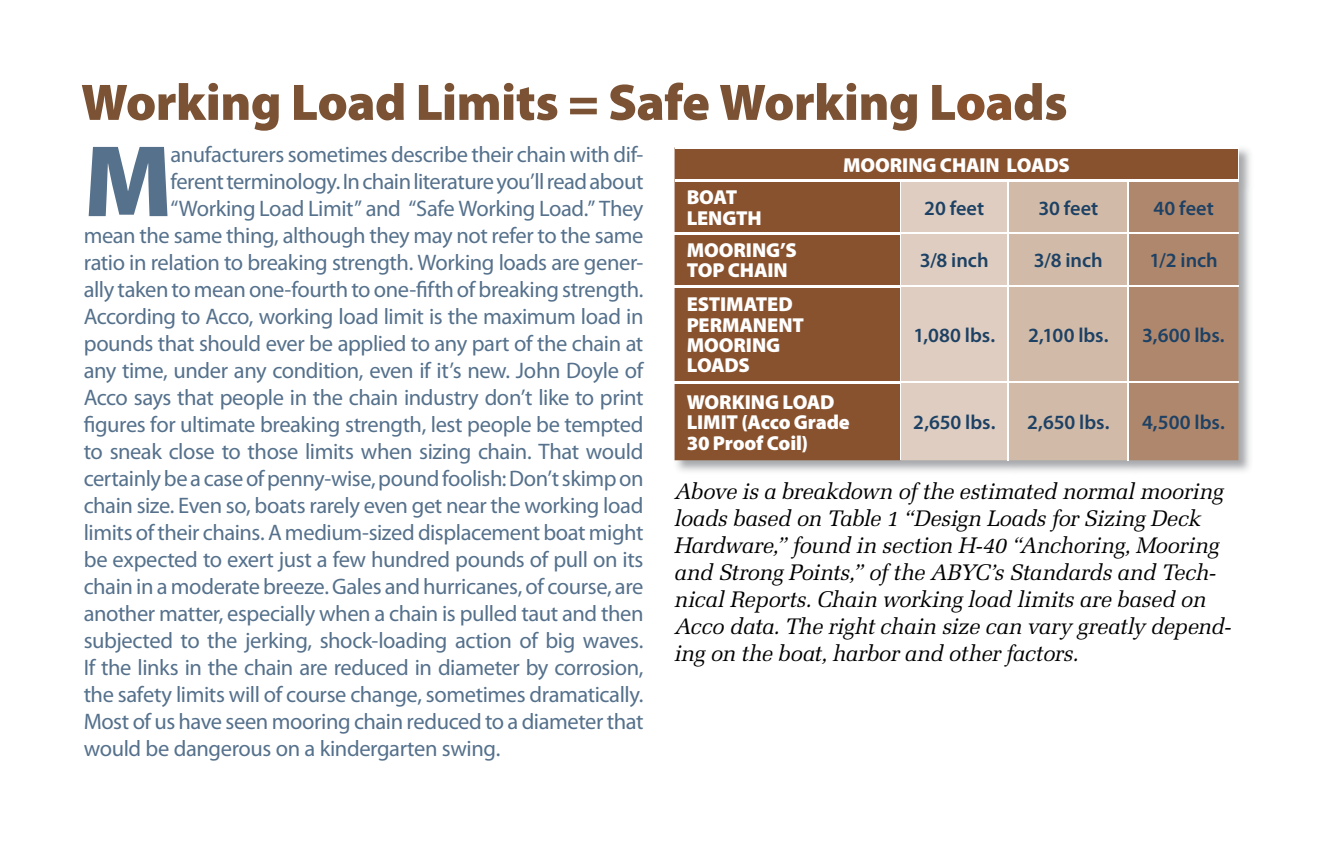
<style>
.page{position:relative;width:1337px;height:851px;background:#fff}
.page>*{position:absolute;margin:0;border:0;box-sizing:border-box;transform-origin:0 0}
.t1{font:900 102.6px "Myriad Pro";color:#55718c}
.t2{font:900 51.75px "Myriad Pro";letter-spacing:-.015em;color:#7b5234}
.t3{font:22.5px "Myriad Pro";letter-spacing:-.02em;color:#55718c}
.t4{font:italic 22.5px/27px "Melior LT Std";letter-spacing:-.02em;color:#000}
.t5{font:900 20.25px/20.2px "Myriad Pro";letter-spacing:-.01em;color:#fff}
.t6{font:600 20.25px "Myriad Pro";letter-spacing:-.005em;color:#1d4164}
.s1{color:#89522e}
</style>
<div class="page">
<img style="left:674px;top:148px;width:577px;height:324px">
<div style="left:674px;top:148px;width:564px;height:312px;background:#89522e"></div>
<svg style="left:901px;top:182px;width:337px;height:278px;background:#cab09d"></svg>
<hr style="left:1238px;top:148px;width:1px;height:31px;background:#fff">
<hr style="left:900px;top:182px;width:1px;height:51px;background:#fff">
<hr style="left:900px;top:382px;width:1px;height:78px;background:#fff">
<hr style="left:674px;top:232px;width:226px;height:2px;background:#fff">
<hr style="left:900px;top:233px;width:1px;height:53px;background:#fff">
<hr style="left:674px;top:179px;width:226px;height:3px;background:#fff">
<hr style="left:900px;top:179px;width:108px;height:3px;background:#fff">
<hr style="left:1008px;top:179px;width:120px;height:3px;background:#fff">
<hr style="left:1128px;top:179px;width:110px;height:3px;background:#fff">
<hr style="left:1007px;top:182px;width:1px;height:51px;background:#fff">
<hr style="left:1127px;top:182px;width:2px;height:51px;background:#fff">
<hr style="left:900px;top:233px;width:108px;height:1px;background:#fff">
<hr style="left:1008px;top:233px;width:120px;height:1px;background:#fff">
<hr style="left:1007px;top:234px;width:1px;height:51px;background:#fff">
<hr style="left:1128px;top:233px;width:110px;height:1px;background:#fff">
<hr style="left:1127px;top:234px;width:2px;height:51px;background:#fff">
<hr style="left:900px;top:285px;width:108px;height:1px;background:#fff">
<hr style="left:1008px;top:285px;width:120px;height:1px;background:#fff">
<hr style="left:1007px;top:286px;width:1px;height:96px;background:#fff">
<hr style="left:1128px;top:285px;width:110px;height:1px;background:#fff">
<hr style="left:1127px;top:286px;width:2px;height:96px;background:#fff">
<hr style="left:900px;top:382px;width:108px;height:1px;background:#fff">
<hr style="left:1008px;top:382px;width:120px;height:1px;background:#fff">
<hr style="left:1007px;top:383px;width:1px;height:77px;background:#fff">
<hr style="left:1128px;top:382px;width:110px;height:1px;background:#fff">
<hr style="left:1127px;top:383px;width:2px;height:77px;background:#fff">
<hr style="left:674px;top:285px;width:226px;height:2px;background:#fff">
<hr style="left:900px;top:286px;width:1px;height:96px;background:#fff">
<hr style="left:674px;top:381px;width:226px;height:2px;background:#fff">
<h2 class="t2" style="left:81px;top:73px;width:988px">Working Load Limits = Safe Working L<span class="s1">oa</span>ds</h2>
<h1 class="t1" style="left:84px;top:123px;width:90px">M</h1>
<p class="t3" style="left:170px;top:142px;width:474px">anufacturers sometimes describe their chain with dif-</p>
<p class="t3" style="left:170px;top:169px;width:474px">ferent terminology. In chain literature you’ll read about</p>
<p class="t3" style="left:170px;top:196px;width:474px">“Working Load Limit” and “Safe Working Load.” They</p>
<p class="t3" style="left:84px;top:223px;width:561px">mean the same thing, although they may not refer to the same</p>
<p class="t3" style="left:84px;top:250px;width:561px">ratio in relation to breaking strength. Working loads are gener-</p>
<p class="t3" style="left:84px;top:277px;width:561px">ally taken to mean one-fourth to one-fifth of breaking strength.</p>
<p class="t3" style="left:84px;top:304px;width:561px">According to Acco, working load limit is the maximum load in</p>
<p class="t3" style="left:84px;top:331px;width:561px">pounds that should ever be applied to any part of the chain at</p>
<p class="t3" style="left:84px;top:358px;width:561px">any time, under any condition, even if it’s new. John Doyle of</p>
<p class="t3" style="left:84px;top:385px;width:561px">Acco says that people in the chain industry don’t like to print</p>
<p class="t3" style="left:84px;top:412px;width:561px">figures for ultimate breaking strength, lest people be tempted</p>
<p class="t3" style="left:84px;top:439px;width:561px">to sneak close to those limits when sizing chain. That would</p>
<p class="t3" style="left:84px;top:466px;width:561px">certainly be a case of penny-wise, pound foolish: Don’t skimp on</p>
<p class="t3" style="left:84px;top:493px;width:561px">chain size. Even so, boats rarely even get near the working load</p>
<p class="t3" style="left:84px;top:520px;width:561px">limits of their chains. A medium-sized displacement boat might</p>
<p class="t3" style="left:84px;top:547px;width:561px">be expected to exert just a few hundred pounds of pull on its</p>
<p class="t3" style="left:84px;top:574px;width:561px">chain in a moderate breeze. Gales and hurricanes, of course, are</p>
<p class="t3" style="left:84px;top:601px;width:561px">another matter, especially when a chain is pulled taut and then</p>
<p class="t3" style="left:84px;top:628px;width:561px">subjected to the jerking, shock-loading action of big waves.</p>
<p class="t3" style="left:84px;top:655px;width:561px">If the links in the chain are reduced in diameter by corrosion,</p>
<p class="t3" style="left:84px;top:682px;width:561px">the safety limits will of course change, sometimes dramatically.</p>
<p class="t3" style="left:84px;top:709px;width:561px">Most of us have seen mooring chain reduced to a diameter that</p>
<p class="t3" style="left:84px;top:736px;width:418px">would be dangerous on a kindergarten swing.</p>
<p class="t5" style="left:843px;top:155px;width:228px">MOORING CHAIN LOADS</p>
<p class="t5" style="left:686px;top:188px;width:76px">BOAT<br>LENGTH</p>
<p class="t6" style="left:924px;top:197px;width:61px">20 feet</p>
<p class="t6" style="left:1038px;top:197px;width:61px">30 feet</p>
<p class="t6" style="left:1153px;top:197px;width:62px">40 feet</p>
<p class="t5" style="left:686px;top:240px;width:112px">MOORING’S<br>TOP CHAIN</p>
<p class="t6" style="left:919px;top:249px;width:70px">3/8 inch</p>
<p class="t6" style="left:1034px;top:249px;width:70px">3/8 inch</p>
<p class="t6" style="left:1149px;top:249px;width:70px">1/2 inch</p>
<p class="t5" style="left:686px;top:294px;width:119px">ESTIMATED<br>PERMANENT<br>MOORING<br>LOADS</p>
<p class="t6" style="left:913px;top:324px;width:83px">1,080 lbs.</p>
<p class="t6" style="left:1028px;top:324px;width:82px">2,100 lbs.</p>
<p class="t6" style="left:1142px;top:324px;width:84px">3,600 lbs.</p>
<p class="t5" style="left:686px;top:392px;width:165px">WORKING LOAD<br>LIMIT (Acco Grade<br>30 Proof Coil)</p>
<p class="t6" style="left:913px;top:411px;width:84px">2,650 lbs.</p>
<p class="t6" style="left:1027px;top:411px;width:84px">2,650 lbs.</p>
<p class="t6" style="left:1142px;top:411px;width:84px">4,500 lbs.</p>
<p class="t4" style="left:674px;top:477px;width:558px">Above is a breakdown of the estimated normal mooring loads based on Table 1 “Design Loads for Sizing Deck Hardware,” found in section H-40 “Anchoring, Mooring and Strong Points,” of the ABYC’s Standards and Tech&shy;nical Reports. Chain working load limits are based on Acco data. The right chain size can vary greatly depend&shy;ing on the boat, harbor and other factors.</p>
</div>
